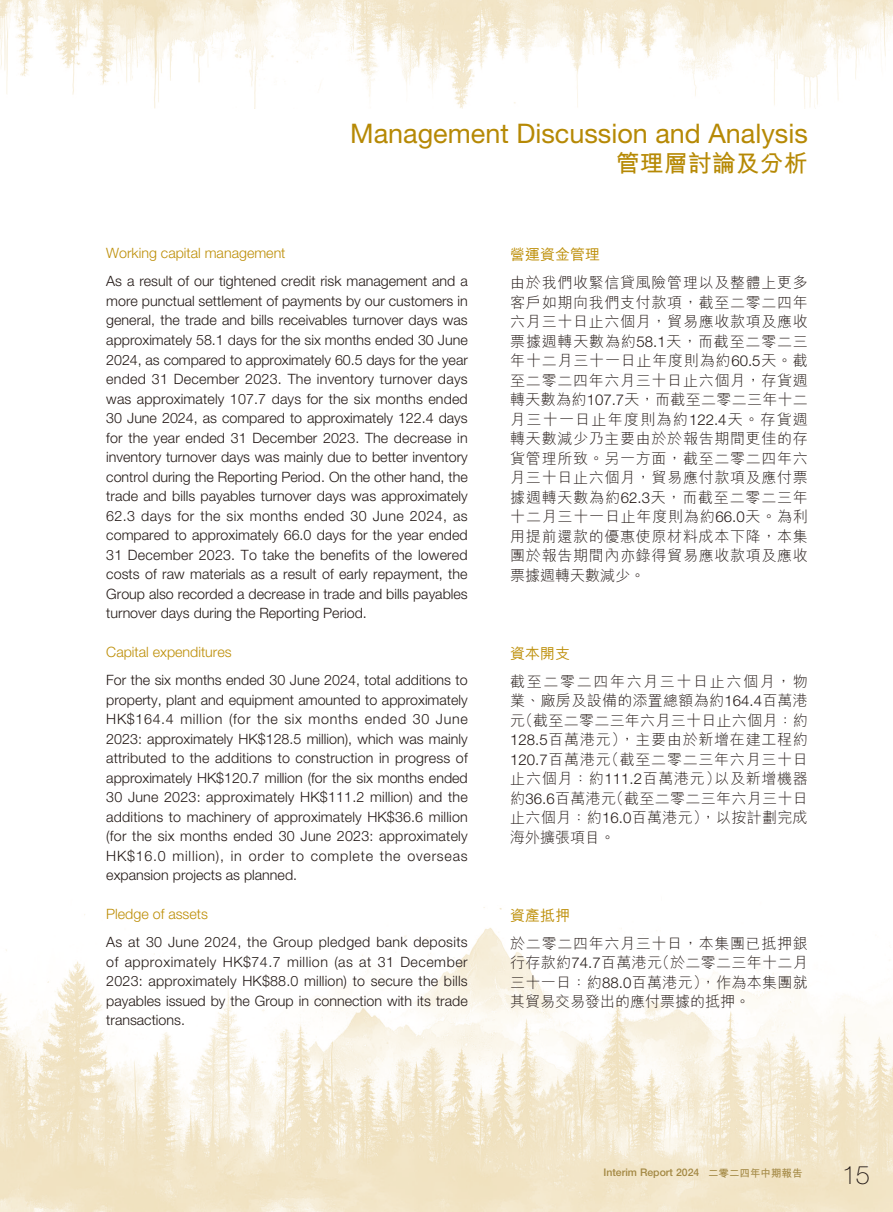
<style>
.page{position:relative;width:893px;height:1212px;background:#fff}
.page>*{position:absolute;margin:0;border:0;box-sizing:border-box;transform-origin:0 0}
.t1{font:27px "Helvetica Neue LT Std";color:#b68905}
.t2{font:100 25.5px "Helvetica Neue LT Std";color:#231916}
.t3{font:24px "M Hei HK Bold E Ten B5 H";color:#b68905}
.t4{font:15px/19.5px "M Hei HK Light E Ten B5 H";letter-spacing:.02em;color:#231916;text-align:justify}
.t5{font:15px "M Hei HK Medium E Ten B5 H";color:#bd8e07}
.t6{font:300 14.25px/19.5px "Helvetica Neue LT Std";color:#231916;text-align:justify}
.t7{font:300 14.25px "Helvetica Neue LT Std";color:#bd8e07}
.t8{font:500 10.5px "Helvetica Neue LT Std";color:#a38843}
.s1{font-family:"Helvetica Neue LT Std";font-weight:300}
.s2{font-family:"M Hei HK Bold E Ten B5 H";font-weight:400}
</style>
<div class="page">
<img style="left:0;top:0;width:893px;height:108px">
<img style="left:0;top:907px;width:893px;height:305px">
<h1 class="t1" style="left:350px;top:123px;width:459px">Management Discussion and Analysis</h1>
<h3 class="t3" style="left:616px;top:154px;width:193px">管理層討論及分析</h3>
<p class="t7" style="left:106px;top:248px;width:181px">Working capital management</p>
<p class="t6" style="left:106px;top:273px;width:363px">As a result of our tightened credit risk management and a more punctual settlement of payments by our customers in general, the trade and bills receivables turnover days was approximately 58.1 days for the six months ended 30 June 2024, as compared to approximately 60.5 days for the year ended 31 December 2023. The inventory turnover days was approximately 107.7 days for the six months ended 30 June 2024, as compared to approximately 122.4 days for the year ended 31 December 2023. The decrease in inventory turnover days was mainly due to better inventory control during the Reporting Period. On the other hand, the trade and bills payables turnover days was approximately 62.3 days for the six months ended 30 June 2024, as compared to approximately 66.0 days for the year ended 31 December 2023. To take the benefits of the lowered costs of raw materials as a result of early repayment, the Group also recorded a decrease in trade and bills payables turnover days during the Reporting Period.</p>
<p class="t7" style="left:106px;top:647px;width:127px">Capital expenditures</p>
<p class="t6" style="left:106px;top:672px;width:363px">For the six months ended 30 June 2024, total additions to property, plant and equipment amounted to approximately HK$164.4 million (for the six months ended 30 June 2023: approximately HK$128.5 million), which was mainly attributed to the additions to construction in progress of approximately HK$120.7 million (for the six months ended 30 June 2023: approximately HK$111.2 million) and the additions to machinery of approximately HK$36.6 million (for the six months ended 30 June 2023: approximately HK$16.0 million), in order to complete the overseas expansion projects as planned.</p>
<p class="t7" style="left:106px;top:909px;width:103px">Pledge of assets</p>
<p class="t6" style="left:106px;top:934px;width:363px">As at 30 June 2024, the Group pledged bank deposits of approximately HK$74.7 million (as at 31 December 2023: approximately HK$88.0 million) to secure the bills payables issued by the Group in connection with its trade transactions.</p>
<p class="t5" style="left:510px;top:249px;width:91px">營運資金管理</p>
<p class="t4" style="left:510px;top:275px;width:299px">由於我們收緊信貸風險管理以及整體上更多客戶如期向我們支付款項，截至二零二四年六月三十日止六個月，貿易應收款項及應收票據週轉天數為約<span class="s1">58.1</span>天，而截至二零二三年十二月三十一日止年度則為約<span class="s1">60.5</span>天。截至二零二四年六月三十日止六個月，存貨週轉天數為約<span class="s1">107.7</span>天，而截至二零二三年十二月三十一日止年度則為約<span class="s1">122.4</span>天。存貨週轉天數減少乃主要由於於報告期間更佳的存貨管理所致。另一方面，截至二零二四年六月三十日止六個月，貿易應付款項及應付票據週轉天數為約<span class="s1">62.3</span>天，而截至二零二三年十二月三十一日止年度則為約<span class="s1">66.0</span>天。為利用提前還款的優惠使原材料成本下降，本集團於報告期間內亦錄得貿易應收款項及應收票據週轉天數減少。</p>
<p class="t5" style="left:510px;top:647px;width:61px">資本開支</p>
<p class="t4" style="left:510px;top:673px;width:299px">截至二零二四年六月三十日止六個月，物業、廠房及設備的添置總額為約<span class="s1">164.4</span>百萬港元（截至二零二三年六月三十日止六個月：約<span class="s1">128.5</span>百萬港元），主要由於新增在建工程約<span class="s1">120.7</span>百萬港元（截至二零二三年六月三十日止六個月：約<span class="s1">111.2</span>百萬港元）以及新增機器約<span class="s1">36.6</span>百萬港元（截至二零二三年六月三十日止六個月：約<span class="s1">16.0</span>百萬港元），以按計劃完成海外擴張項目。</p>
<p class="t5" style="left:510px;top:909px;width:61px">資產抵押</p>
<p class="t4" style="left:510px;top:935px;width:299px">於二零二四年六月三十日，本集團已抵押銀行存款約<span class="s1">74.7</span>百萬港元（於二零二三年十二月三十一日：約<span class="s1">88.0</span>百萬港元），作為本集團就其貿易交易發出的應付票據的抵押。</p>
<p class="t8" style="left:603px;top:1169px;width:201px">Interim Report 2024 <span class="s2">二零二四年中期報告</span></p>
<h2 class="t2" style="left:842px;top:1165px;width:29px">15</h2>
</div>
